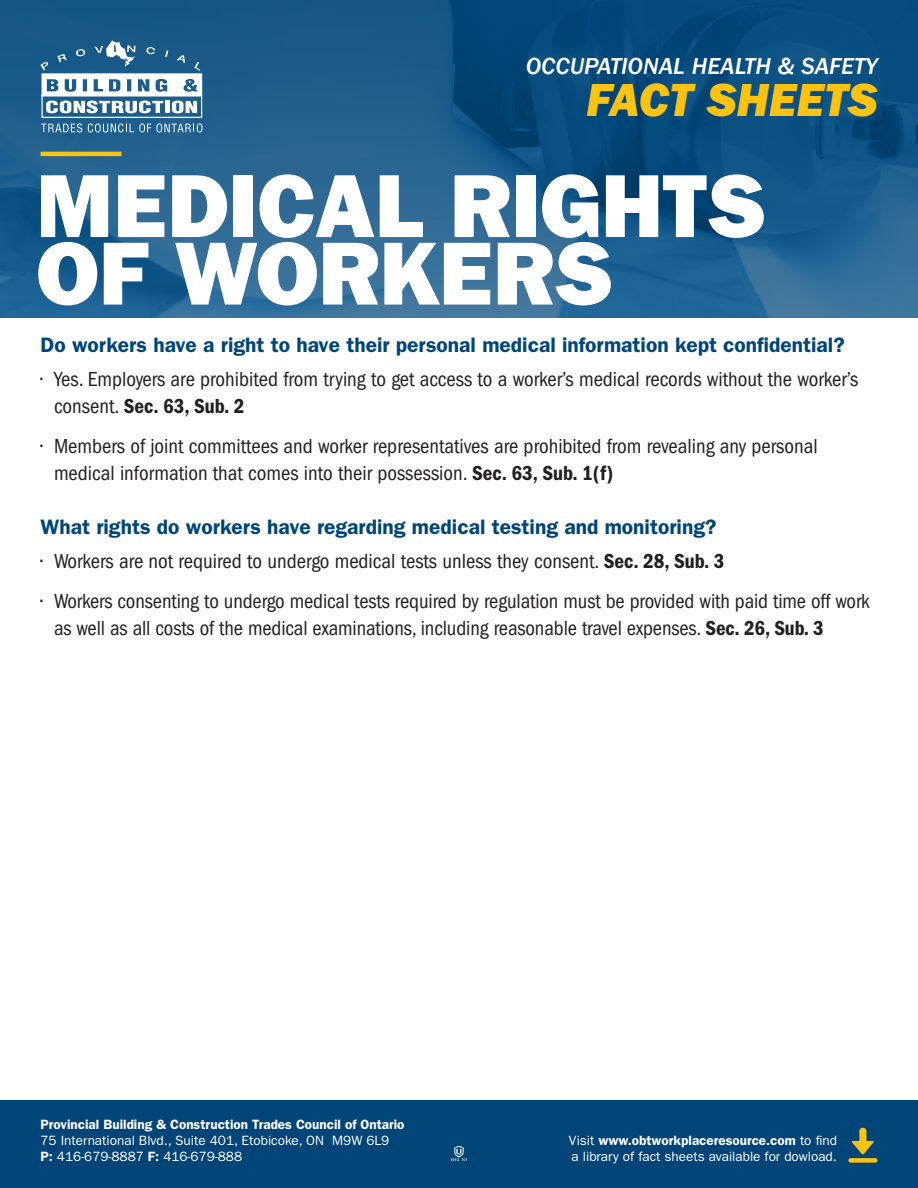
<style>
.page{position:relative;width:918px;height:1188px;background:#fff}
.page>*{position:absolute;margin:0;border:0;box-sizing:border-box;transform-origin:0 0}
.t1{font:90px/67.5px "ITC Franklin Gothic Std Hvy";color:#fff}
.t2{font:48px "ITC Franklin Gothic Std Hvy It";color:#fec210}
.t3{font:24px "ITC Franklin Gothic Std Med It";color:#fff}
.Body{font:condensed 21px/27px "ITC Franklin Gothic Std";color:#231f20}
.Subhead{font:600 21px "ITC Franklin Gothic Std";color:#004577}
.t4{font:13.5px/16.2px "ITC Franklin Gothic Std";color:#fff}
.t5{font:600 13.5px "ITC Franklin Gothic Std";color:#fff}
.s1{font-family:"ITC Franklin Gothic Std Dm Cd";font-stretch:normal}
.s2{font-weight:600}
</style>
<div class="page">
<img style="left:0;top:0;width:918px;height:317px">
<svg style="left:41px;top:40px;width:161px;height:93px"></svg>
<hr style="left:40px;top:152px;width:82px;height:4px;background:#fec210">
<div style="left:0;top:1100px;width:918px;height:88px;background:#004577"></div>
<svg style="left:851px;top:1141px;width:23px;height:14px"></svg>
<div style="left:848px;top:1158px;width:29px;height:5px;background:#fec210;border-radius:2px"></div>
<div style="left:859px;top:1128px;width:7px;height:18px;background:#fec210;border-radius:4px"></div>
<svg style="left:451px;top:1146px;width:16px;height:15px"></svg>
<p class="t3" style="left:526px;top:52px;width:353px">OCCUPATIONAL HEALTH &amp; SAFETY</p>
<p class="t2" style="left:586px;top:71px;width:293px">FACT SHEETS</p>
<p class="t1" style="left:36px;top:173px;width:732px">MEDICAL RIGHTS<br>OF WORKERS</p>
<p class="Subhead" style="left:40px;top:332px;width:806px">Do workers have a right to have their personal medical information kept confidential?</p>
<p class="Body" style="left:54px;top:365px;width:806px;text-indent:-14px">• Yes. Employers are prohibited from trying to get access to a worker’s medical records without the worker’s consent. <span class="s1">Sec. 63, Sub. 2</span></p>
<p class="Body" style="left:54px;top:433px;width:765px;text-indent:-14px">• Members of joint committees and worker representatives are prohibited from revealing any personal medical information that comes into their possession. <span class="s1">Sec. 63, Sub. 1(f)</span></p>
<p class="Subhead" style="left:40px;top:515px;width:677px">What rights do workers have regarding medical testing and monitoring?</p>
<p class="Body" style="left:40px;top:548px;width:686px">• Workers are not required to undergo medical tests unless they consent. <span class="s1">Sec. 28, Sub. 3</span></p>
<p class="Body" style="left:54px;top:588px;width:817px;text-indent:-14px">• Workers consenting to undergo medical tests required by regulation must be provided with paid time off work as well as all costs of the medical examinations, including reasonable travel expenses. <span class="s1">Sec. 26, Sub. 3</span></p>
<p class="t5" style="left:40px;top:1116px;width:366px">Provincial Building &amp; Construction Trades Council of Ontario</p>
<p class="t4" style="left:40px;top:1132px;width:350px">75 International Blvd., Suite 401, Etobicoke, ON M9W 6L9</p>
<p class="t4" style="left:40px;top:1148px;width:203px"><span class="s2">P:</span> 416-679-8887 <span class="s2">F:</span> 416-679-888</p>
<p class="t4" style="left:569px;top:1132px;width:270px">Visit <span class="s2">www.obtworkplaceresource.com</span> to find a library of fact sheets available for dowload.</p>
</div>
